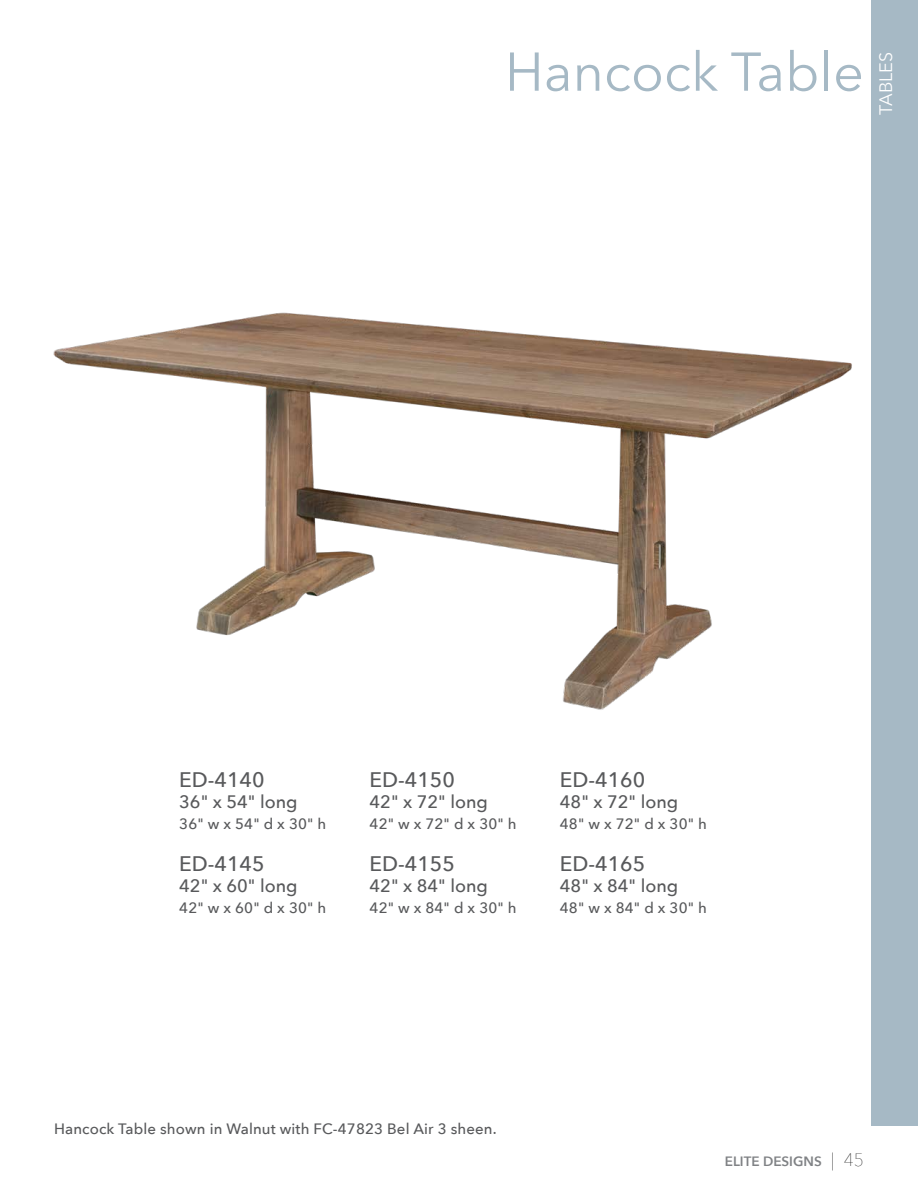
<style>
.page{position:relative;width:918px;height:1188px;background:#fff}
.page>*{position:absolute;margin:0;border:0;box-sizing:border-box;transform-origin:0 0}
.t1{font:54px "Avenir Next";color:#a6b9c5}
.t2{font:500 21px "Avenir Next";color:#58595b}
.t3{font:500 18px "Avenir Next";color:#58595b}
.t4{font:18px "Avenir Next";color:#fff}
.t5{font:500 15px "Avenir Next";letter-spacing:.01em;color:#58595b}
.t6{font:600 13.5px "Avenir Next";color:#808285}
.s1{font-weight:200;font-size:18px;color:#000}
</style>
<div class="page">
<div style="left:871px;top:0;width:47px;height:1125px;background:#a6b9c5"></div>
<img style="left:53px;top:312px;width:799px;height:398px">
<h1 class="t1" style="left:505px;top:26px;width:361px">Hancock Table</h1>
<p class="t4" style="left:871px;top:115px;width:65px;rotate:-90deg">TABLES</p>
<h2 class="t2" style="left:179px;top:762px;width:87px">ED-4140</h2>
<p class="t3" style="left:179px;top:786px;width:120px">36" x 54" long</p>
<p class="t5" style="left:179px;top:811px;width:149px">36" w x 54" d x 30" h</p>
<h2 class="t2" style="left:179px;top:846px;width:87px">ED-4145</h2>
<p class="t3" style="left:179px;top:870px;width:120px">42" x 60" long</p>
<p class="t5" style="left:179px;top:895px;width:149px">42" w x 60" d x 30" h</p>
<h2 class="t2" style="left:370px;top:762px;width:87px">ED-4150</h2>
<p class="t3" style="left:370px;top:786px;width:120px">42" x 72" long</p>
<p class="t5" style="left:370px;top:811px;width:149px">42" w x 72" d x 30" h</p>
<h2 class="t2" style="left:370px;top:846px;width:87px">ED-4155</h2>
<p class="t3" style="left:370px;top:870px;width:120px">42" x 84" long</p>
<p class="t5" style="left:370px;top:895px;width:149px">42" w x 84" d x 30" h</p>
<h2 class="t2" style="left:560px;top:762px;width:87px">ED-4160</h2>
<p class="t3" style="left:560px;top:786px;width:120px">48" x 72" long</p>
<p class="t5" style="left:560px;top:811px;width:149px">48" w x 72" d x 30" h</p>
<h2 class="t2" style="left:560px;top:846px;width:87px">ED-4165</h2>
<p class="t3" style="left:560px;top:870px;width:120px">48" x 84" long</p>
<p class="t5" style="left:560px;top:895px;width:149px">48" w x 84" d x 30" h</p>
<p class="t5" style="left:54px;top:1116px;width:444px">Hancock Table shown in Walnut with FC-47823 Bel Air 3 sheen.</p>
<p class="t6" style="left:725px;top:1149px;width:141px">ELITE DESIGNS <span class="s1">| 45</span></p>
</div>
